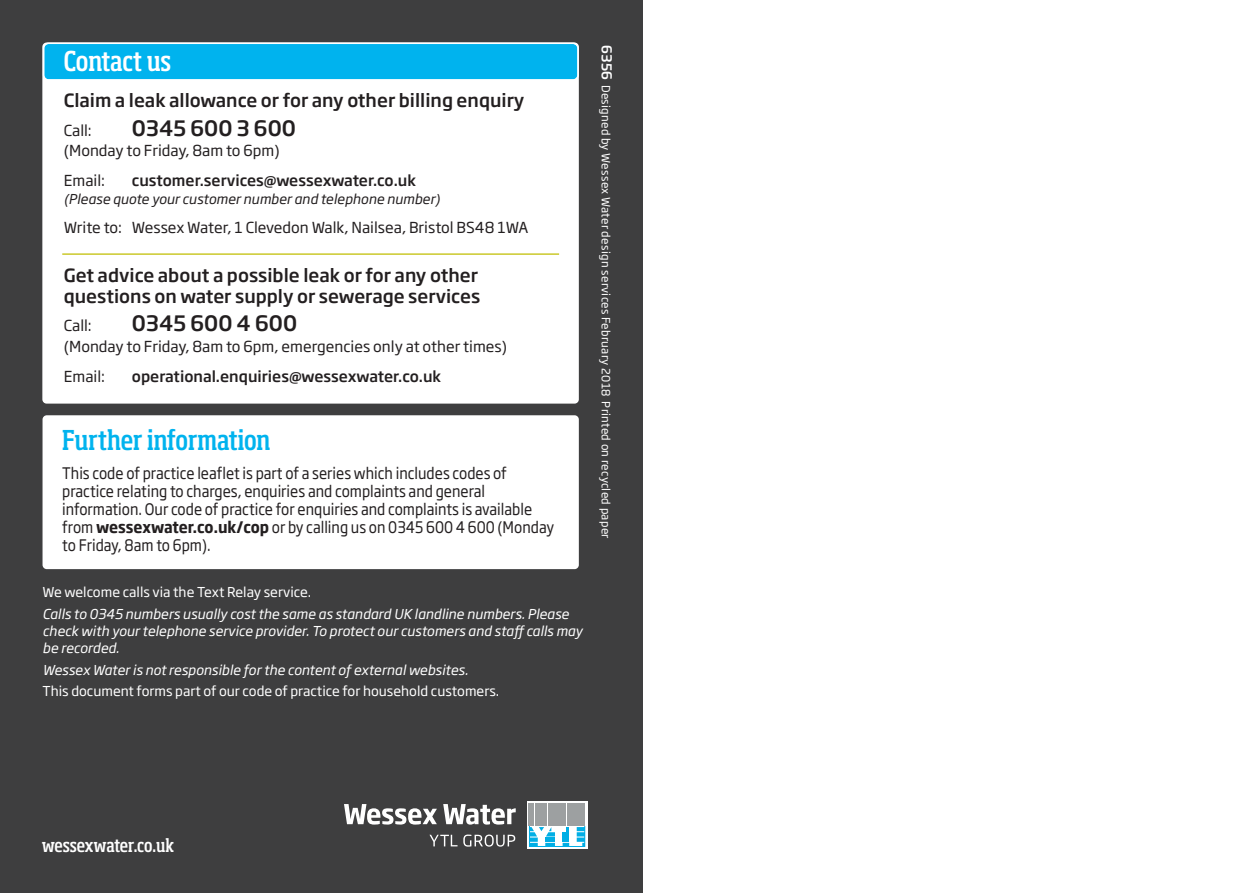
<style>
.page{position:relative;width:1259px;height:893px;background:#fff}
.page>*{position:absolute;margin:0;border:0;box-sizing:border-box;transform-origin:0 0}
.t1{font:500 condensed 27px "Soho Pro";letter-spacing:-.01em;color:#00b3ee}
.t2{font:500 condensed 27px "Soho Pro";letter-spacing:-.01em;color:#fff}
.t3{font:500 21px "Soho Gothic Std";color:#231f20}
.t4{font:500 18px/21.6px "Soho Gothic Std";color:#231f20}
.t5{font:500 condensed 18px "Soho Pro";letter-spacing:-.01em;color:#fff}
.t6{font:15.75px/18px "Soho Gothic Pro";color:#231f20;scale:.9 1}
.t7{font:15px/29.8px "Soho Gothic Pro";color:#231f20}
.t8{font:500 15px "Soho Gothic Std";color:#231f20}
.t9{font:italic 13.5px/17.2px "Soho Gothic Pro";color:#fff}
.t10{font:13.5px "Soho Gothic Pro";color:#fff}
.t11{font:italic 13.5px "Soho Gothic Pro";color:#231f20}
.t12{font:11.25px "Soho Gothic Pro";letter-spacing:.025em;color:#fff}
.s1{font-weight:700}
.s2{font-family:"Soho Gothic Std";font-weight:500;font-size:13.5px}
</style>
<div class="page">
<div style="left:0;top:0;width:642px;height:893px;background:#3e3e3f"></div>
<div style="left:42px;top:43px;width:537px;height:361px;background:#fff;border-radius:4px"></div>
<div style="left:43px;top:415px;width:536px;height:154px;background:#fff;border-radius:4px"></div>
<hr style="left:62px;top:253px;width:497px;height:2px;background:#cbc92b">
<svg style="left:43px;top:43px;width:536px;height:38px;background:#15b9ef"></svg>
<svg style="left:527px;top:802px;width:60px;height:47px"></svg>
<div style="left:580px;top:804px;width:5px;height:22px;background:#9da0a1"></div>
<div style="left:529px;top:804px;width:5px;height:22px;background:#9da0a1"></div>
<div style="left:535px;top:804px;width:5px;height:22px;background:#9da0a1"></div>
<div style="left:541px;top:804px;width:6px;height:22px;background:#9da0a1"></div>
<div style="left:548px;top:804px;width:5px;height:22px;background:#9da0a1"></div>
<div style="left:554px;top:804px;width:5px;height:22px;background:#9da0a1"></div>
<div style="left:560px;top:804px;width:6px;height:22px;background:#9da0a1"></div>
<div style="left:567px;top:804px;width:5px;height:22px;background:#9da0a1"></div>
<div style="left:573px;top:804px;width:6px;height:22px;background:#9da0a1"></div>
<svg style="left:529px;top:826px;width:56px;height:21px"></svg>
<svg style="left:429px;top:835px;width:28px;height:11px"></svg>
<svg style="left:463px;top:834px;width:52px;height:13px"></svg>
<svg style="left:344px;top:804px;width:93px;height:21px"></svg>
<svg style="left:443px;top:804px;width:73px;height:21px"></svg>
<h1 class="t2" style="left:64px;top:50px;width:109px">Contact us</h1>
<p class="t4" style="left:64px;top:91px;width:462px">Claim a leak allowance or for any other billing enquiry</p>
<p class="t7" style="left:64px;top:116px;width:30px">Call:</p>
<h2 class="t3" style="left:132px;top:119px;width:166px">0345 600 3 600</h2>
<p class="t7" style="left:64px;top:137px;width:217px">(Monday to Friday, 8am to 6pm)<br>Email:</p>
<p class="t8" style="left:132px;top:175px;width:286px">customer.services@wessexwater.co.uk</p>
<p class="t11" style="left:64px;top:194px;width:378px">(Please quote your customer number and telephone number)</p>
<p class="t7" style="left:64px;top:213px;width:466px">Write to: Wessex Water, 1 Clevedon Walk, Nailsea, Bristol BS48 1WA</p>
<p class="t4" style="left:64px;top:266px;width:418px">Get advice about a possible leak or for any other questions on water supply or sewerage services</p>
<p class="t7" style="left:64px;top:312px;width:30px">Call:</p>
<h2 class="t3" style="left:132px;top:315px;width:167px">0345 600 4 600</h2>
<p class="t7" style="left:64px;top:333px;width:445px">(Monday to Friday, 8am to 6pm, emergencies only at other times)<br>Email:</p>
<p class="t8" style="left:132px;top:370px;width:311px">operational.enquiries@wessexwater.co.uk</p>
<h1 class="t1" style="left:62px;top:429px;width:210px">Further information</h1>
<p class="t6" style="left:62px;top:466px;width:548px">This code of practice leaflet is part of a series which includes codes of practice relating to charges, enquiries and complaints and general information. Our code of practice for enquiries and complaints is available from <span class="s1">wessexwater.co.uk/cop</span> or by calling us on 0345 600 4 600 (Monday to Friday, 8am to 6pm).</p>
<p class="t10" style="left:43px;top:586px;width:270px">We welcome calls via the Text Relay service.</p>
<p class="t9" style="left:43px;top:606px;width:541px">Calls to 0345 numbers usually cost the same as standard UK landline numbers. Please check with your telephone service provider. To protect our customers and staff calls may be recorded.</p>
<p class="t9" style="left:43px;top:662px;width:427px">Wessex Water is not responsible for the content of external websites.</p>
<p class="t10" style="left:43px;top:685px;width:458px">This document forms part of our code of practice for household customers.</p>
<p class="t12" style="left:611px;top:45px;width:495px;rotate:90deg"><span class="s2">6356</span> Designed by Wessex Water design services February 2018 Printed on recycled paper</p>
<p class="t5" style="left:42px;top:838px;width:134px">wessexwater.co.uk</p>
</div>
